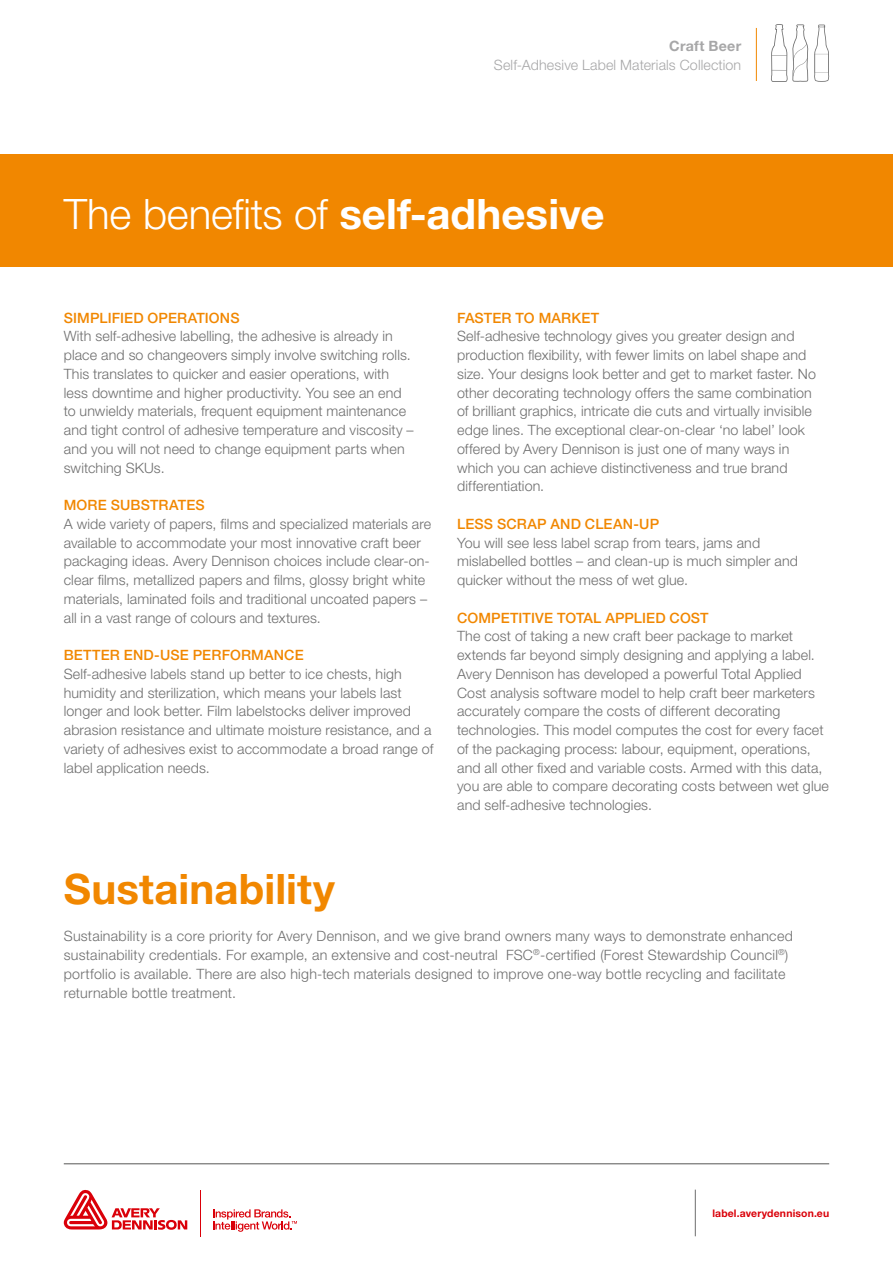
<style>
.page{position:relative;width:893px;height:1263px;background:#fff}
.page>*{position:absolute;margin:0;border:0;box-sizing:border-box;transform-origin:0 0}
.Header_Oranje{font:300 42px "Helvetica Neue LT Std";letter-spacing:-.005em;color:#fff}
.Header_Oranje-2{font:700 42px "Helvetica Neue LT Std";color:#f18700}
.Platte_Tekst{font:300 14.25px/18.8px "Helvetica Neue LT Std";letter-spacing:.01em;color:#6e6e6e}
.Tussen_Kop{font:500 14.25px "Helvetica Neue LT Std";letter-spacing:.01em;color:#f18700}
.t1{font:300 14.25px "Helvetica Neue LT Std";letter-spacing:.01em;color:#a7a7a8}
.t2{font:700 14.25px "Helvetica Neue LT Std";letter-spacing:.02em;color:#a7a7a8}
.t3{font:700 10.5px "Helvetica Neue LT Std";letter-spacing:.015em;color:#da0009}
.s1{font-weight:700}
</style>
<div class="page">
<hr style="left:64px;top:1163px;width:765px;height:1px;background:#565655">
<svg style="left:64px;top:1189px;width:123px;height:41px"></svg>
<hr style="left:201px;top:1190px;width:1px;height:46px;background:#da0009">
<svg style="left:213px;top:1209px;width:84px;height:23px"></svg>
<hr style="left:695px;top:1189px;width:1px;height:47px;background:#6e6e6e">
<hr style="left:756px;top:28px;width:1px;height:53px;background:#f18700">
<svg style="left:771px;top:24px;width:58px;height:58px"></svg>
<div style="left:0;top:154px;width:893px;height:112px;background:#f18700"></div>
<p class="t2" style="left:669px;top:37px;width:74px">Craft Beer</p>
<p class="t1" style="left:494px;top:57px;width:249px">Self-Adhesive Label Materials Collection</p>
<p class="Header_Oranje" style="left:64px;top:188px;width:542px">The benefits of <span class="s1">self-adhesive</span></p>
<p class="Tussen_Kop" style="left:64px;top:309px;width:177px">SIMPLIFIED OPERATIONS</p>
<p class="Platte_Tekst" style="left:64px;top:327px;width:351px">With self-adhesive labelling, the adhesive is already in place and so changeovers simply involve switching rolls.<br>This translates to quicker and easier operations, with less downtime and higher productivity. You see an end to unwieldy materials, frequent equipment maintenance and tight control of adhesive temperature and viscosity – and you will not need to change equipment parts when switching SKUs.</p>
<p class="Tussen_Kop" style="left:64px;top:496px;width:142px">MORE SUBSTRATES</p>
<p class="Platte_Tekst" style="left:64px;top:514px;width:369px">A wide variety of papers, films and specialized materials are available to accommodate your most innovative craft beer packaging ideas. Avery Dennison choices include clear-on&shy;clear films, metallized papers and films, glossy bright white materials, laminated foils and traditional uncoated papers – all in a vast range of colours and textures.</p>
<p class="Tussen_Kop" style="left:64px;top:646px;width:241px">BETTER END-USE PERFORMANCE</p>
<p class="Platte_Tekst" style="left:64px;top:664px;width:371px">Self-adhesive labels stand up better to ice chests, high humidity and sterilization, which means your labels last longer and look better. Film labelstocks deliver improved abrasion resistance and ultimate moisture resistance, and a variety of adhesives exist to accommodate a broad range of label application needs.</p>
<p class="Tussen_Kop" style="left:457px;top:309px;width:144px">FASTER TO MARKET</p>
<p class="Platte_Tekst" style="left:457px;top:327px;width:360px">Self-adhesive technology gives you greater design and production flexibility, with fewer limits on label shape and size. Your designs look better and get to market faster. No other decorating technology offers the same combination of brilliant graphics, intricate die cuts and virtually invisible edge lines. The exceptional clear-on-clear ‘no label’ look offered by Avery Dennison is just one of many ways in which you can achieve distinctiveness and true brand differentiation.</p>
<p class="Tussen_Kop" style="left:457px;top:515px;width:204px">LESS SCRAP AND CLEAN-UP</p>
<p class="Platte_Tekst" style="left:457px;top:533px;width:342px">You will see less label scrap from tears, jams and mislabelled bottles – and clean-up is much simpler and quicker without the mess of wet glue.</p>
<p class="Tussen_Kop" style="left:457px;top:609px;width:253px">COMPETITIVE TOTAL APPLIED COST</p>
<p class="Platte_Tekst" style="left:457px;top:627px;width:373px">The cost of taking a new craft beer package to market extends far beyond simply designing and applying a label.<br>Avery Dennison has developed a powerful Total Applied Cost analysis software model to help craft beer marketers accurately compare the costs of different decorating technologies. This model computes the cost for every facet of the packaging process: labour, equipment, operations, and all other fixed and variable costs. Armed with this data, you are able to compare decorating costs between wet glue and self-adhesive technologies.</p>
<p class="Header_Oranje-2" style="left:64px;top:863px;width:273px">Sustainability</p>
<p class="Platte_Tekst" style="left:64px;top:927px;width:731px">Sustainability is a core priority for Avery Dennison, and we give brand owners many ways to demonstrate enhanced sustainability credentials. For example, an extensive and cost-neutral FSC<sup>®</sup>-certified (Forest Stewardship Council<sup>®</sup>) portfolio is available. There are also high-tech materials designed to improve one-way bottle recycling and facilitate returnable bottle treatment.</p>
<p class="t3" style="left:712px;top:1207px;width:118px">label.averydennison.eu</p>
</div>
